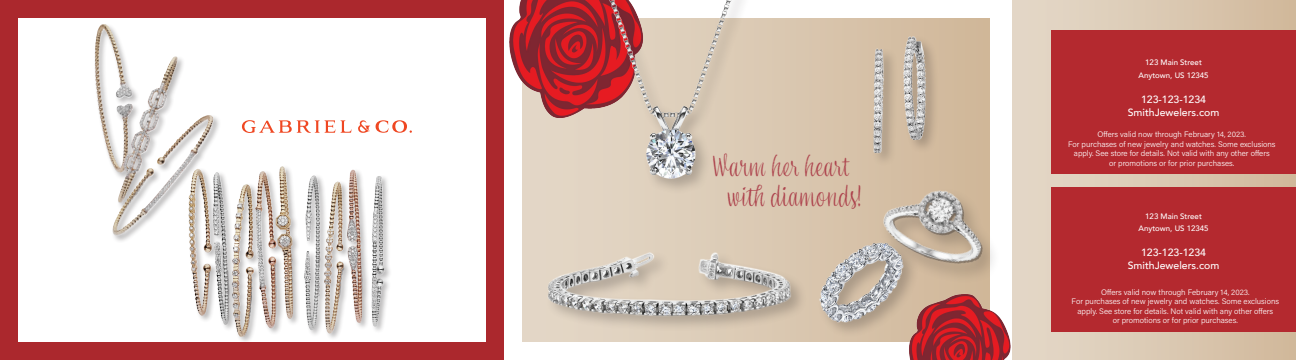
<style>
.page{position:relative;width:1296px;height:360px;background:#fff}
.page>*{position:absolute;margin:0;border:0;box-sizing:border-box;transform-origin:0 0}
.t1{font:32px "Liebe Gerda";color:#ad434d}
.t2{font:500 10.5px "Avenir";color:#fff}
.t3{font:300 8px/9.6px "Acumin Pro";color:#fff;text-align:center}
.t4{font:500 7.9px "Avenir";color:#fff}
</style>
<div class="page">
<div style="left:0;top:0;width:504px;height:360px;background:#ab282d"></div>
<div style="left:18px;top:18px;width:468px;height:324px;background:#fff"></div>
<div style="left:522px;top:18px;width:468px;height:324px;background:linear-gradient(to right,#e5daca,#d1b89a)"></div>
<div style="left:1012px;top:0;width:284px;height:360px;background:linear-gradient(to right,#e5daca,#d1b99c)"></div>
<div style="left:1051px;top:30px;width:245px;height:144px;background:#b4292f"></div>
<div style="left:1051px;top:187px;width:245px;height:144px;background:#b4292f"></div>
<img style="left:864px;top:146px;width:149px;height:136px">
<div style="left:901px;top:34px;width:39px;height:120px;background:#d2ba9d"></div>
<img style="left:865px;top:24px;width:70px;height:122px">
<div style="left:872px;top:47px;width:27px;height:120px;background:#d4bea3"></div>
<img style="left:860px;top:39px;width:46px;height:121px">
<div style="left:817px;top:240px;width:103px;height:99px;background:#231f20;opacity:.25"></div>
<img style="left:813px;top:234px;width:97px;height:97px">
<img style="left:522px;top:240px;width:301px;height:102px">
<div style="left:187px;top:165px;width:206px;height:177px;background:#231f20;opacity:.3"></div>
<img style="left:275px;top:167px;width:19px;height:154px">
<svg style="left:358px;top:120px;width:12px;height:13px"></svg>
<svg style="left:242px;top:120px;width:110px;height:13px"></svg>
<svg style="left:376px;top:120px;width:36px;height:13px"></svg>
<div style="left:93px;top:23px;width:128px;height:221px;background:#231f20;opacity:.3"></div>
<img style="left:94px;top:24px;width:73px;height:180px">
<img style="left:187px;top:333px;width:17px;height:9px">
<img style="left:509px;top:0;width:82px;height:125px">
<img style="left:909px;top:282px;width:119px;height:78px">
<div style="left:602px;top:0;width:150px;height:195px;background:#ddceba"></div>
<img style="left:591px;top:0;width:161px;height:189px">
<p class="t1" style="left:712px;top:146px;width:138px">Warm her heart</p>
<p class="t1" style="left:726px;top:176px;width:137px">with diamonds!</p>
<p class="t4" style="left:1145px;top:56px;width:58px">123 Main Street</p>
<p class="t4" style="left:1139px;top:68px;width:72px">Anytown, US 12345</p>
<p class="t2" style="left:1141px;top:90px;width:66px">123-123-1234</p>
<p class="t2" style="left:1128px;top:103px;width:93px">SmithJewelers.com</p>
<p class="t3" style="left:1097px;top:129px;width:150px">Offers valid now through February 14, 2023.</p>
<p class="t3" style="left:1068px;top:139px;width:209px">For purchases of new jewelry and watches. Some exclusions apply. See store for details. Not valid with any other offers<br>or promotions or for prior purchases.</p>
<p class="t4" style="left:1145px;top:209px;width:58px">123 Main Street</p>
<p class="t4" style="left:1139px;top:222px;width:72px">Anytown, US 12345</p>
<p class="t2" style="left:1141px;top:244px;width:66px">123-123-1234</p>
<p class="t2" style="left:1128px;top:256px;width:93px">SmithJewelers.com</p>
<p class="t3" style="left:1101px;top:287px;width:150px">Offers valid now through February 14, 2023.</p>
<p class="t3" style="left:1072px;top:296px;width:209px">For purchases of new jewelry and watches. Some exclusions apply. See store for details. Not valid with any other offers<br>or promotions or for prior purchases.</p>
</div>
